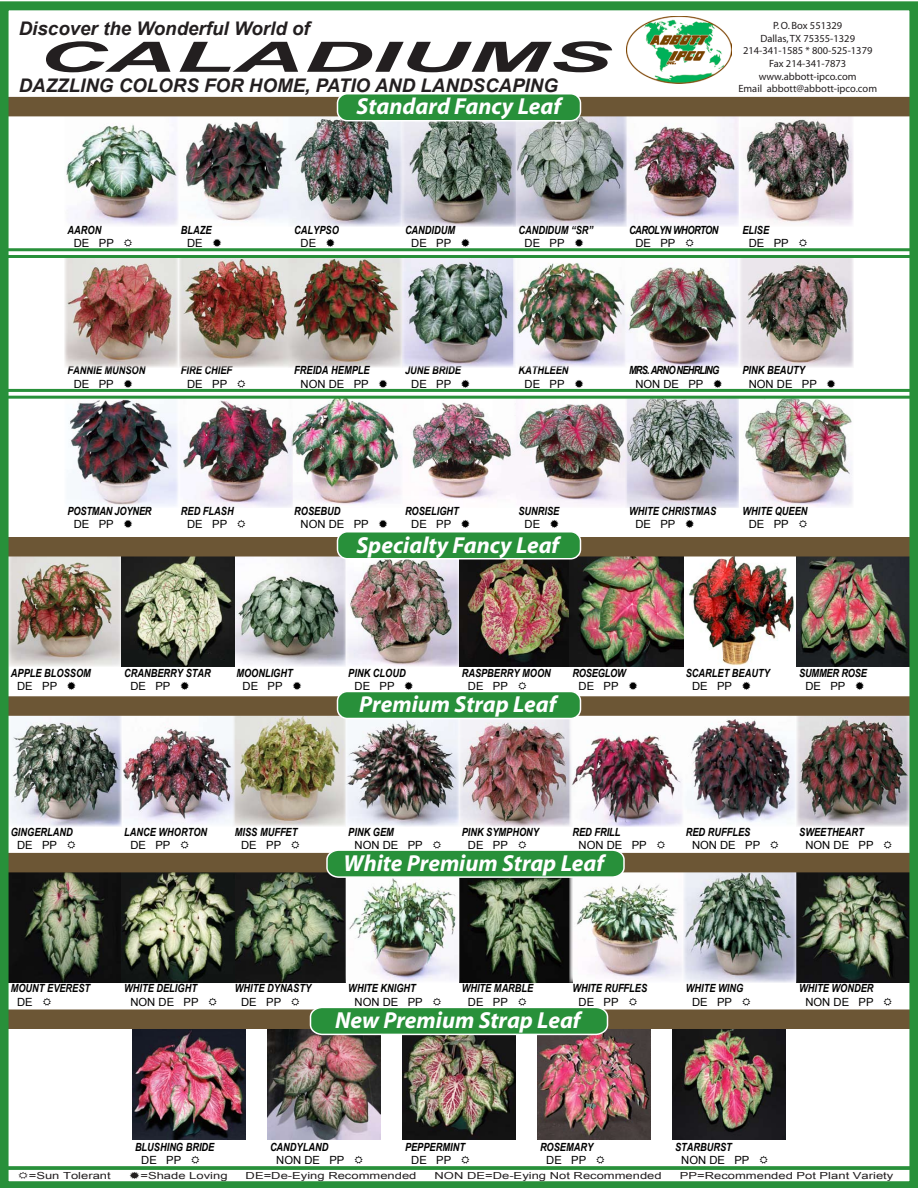
<style>
.page{position:relative;width:918px;height:1188px;background:#fff}
.page>*{position:absolute;margin:0;border:0;box-sizing:border-box;transform-origin:0 0}
.t1{font:italic 700 41.85px "Arial";color:#231f20;scale:2.29 1}
.t2{font:italic 700 23.25px "Myriad";color:#fff}
.t3{font:italic 700 18.75px "Arial";color:#231f20}
.t4{font:italic 700 11.25px "Arial Narrow";color:#000}
.t5{font:11.25px "Arial";color:#000}
.t6{font:italic 700 11.25px "Arial Narrow";letter-spacing:-.07em;color:#000}
.t7{font:italic 700 11.25px "Arial Narrow";letter-spacing:-.045em;color:#000}
.t8{font:10.5px/12.6px "Myriad";color:#231f20;text-align:center}
.t9{font:9.75px "Arial";color:#231f20;scale:1.33 1}
.t10{font:700 9.75px "Myriad";color:#fff}
</style>
<div class="page">
<img style="left:0;top:1px;width:918px;height:1155px">
<img style="left:626px;top:16px;width:106px;height:68px">
<svg style="left:293px;top:682px;width:8px;height:8px"></svg>
<svg style="left:0;top:239px;width:918px;height:19px"></svg>
<svg style="left:67px;top:682px;width:9px;height:8px"></svg>
<svg style="left:405px;top:682px;width:8px;height:8px"></svg>
<svg style="left:237px;top:520px;width:8px;height:8px"></svg>
<svg style="left:462px;top:520px;width:8px;height:8px"></svg>
<svg style="left:551px;top:520px;width:8px;height:8px"></svg>
<svg style="left:799px;top:520px;width:8px;height:8px"></svg>
<svg style="left:124px;top:520px;width:8px;height:8px"></svg>
<svg style="left:379px;top:520px;width:8px;height:8px"></svg>
<svg style="left:686px;top:520px;width:8px;height:8px"></svg>
<svg style="left:742px;top:682px;width:9px;height:8px"></svg>
<svg style="left:0;top:841px;width:918px;height:38px"></svg>
<svg style="left:0;top:379px;width:918px;height:20px"></svg>
<svg style="left:181px;top:682px;width:8px;height:8px"></svg>
<svg style="left:518px;top:682px;width:8px;height:8px"></svg>
<svg style="left:629px;top:682px;width:8px;height:8px"></svg>
<svg style="left:856px;top:682px;width:8px;height:8px"></svg>
<svg style="left:0;top:1156px;width:918px;height:32px"></svg>
<svg style="left:0;top:998px;width:918px;height:38px"></svg>
<h3 class="t3" style="left:19px;top:17px;width:292px">Discover the Wonderful World of</h3>
<h1 class="t1" style="left:37px;top:30px;width:252px">CALADIUMS</h1>
<h3 class="t3" style="left:19px;top:74px;width:541px">DAZZLING COLORS FOR HOME, PATIO AND LANDSCAPING</h3>
<h2 class="t2" style="left:357px;top:94px;width:206px">Standard Fancy Leaf</h2>
<p class="t8" style="left:738px;top:20px;width:140px">P. O. Box 551329<br>Dallas, TX 75355-1329<br>214-341-1585 * 800-525-1379<br>Fax 214-341-7873 www.abbott-ipco.com<br>Email abbott@abbott-ipco.com</p>
<p class="t4" style="left:68px;top:221px;width:35px">AARON</p>
<p class="t5" style="left:74px;top:236px;width:42px">DE PP</p>
<p class="t4" style="left:181px;top:221px;width:32px">BLAZE</p>
<p class="t5" style="left:187px;top:236px;width:17px">DE</p>
<p class="t4" style="left:294px;top:221px;width:46px">CALYPSO</p>
<p class="t5" style="left:301px;top:236px;width:17px">DE</p>
<p class="t4" style="left:405px;top:221px;width:52px">CANDIDUM</p>
<p class="t5" style="left:411px;top:236px;width:42px">DE PP</p>
<p class="t4" style="left:518px;top:221px;width:76px">CANDIDUM “SR”</p>
<p class="t5" style="left:525px;top:236px;width:42px">DE PP</p>
<p class="t7" style="left:629px;top:221px;width:91px">CAROLYN WHORTON</p>
<p class="t5" style="left:635px;top:236px;width:42px">DE PP</p>
<p class="t4" style="left:743px;top:221px;width:28px">ELISE</p>
<p class="t5" style="left:749px;top:236px;width:42px">DE PP</p>
<p class="t4" style="left:68px;top:362px;width:79px">FANNIE MUNSON</p>
<p class="t5" style="left:74px;top:376px;width:42px">DE PP</p>
<p class="t4" style="left:181px;top:362px;width:53px">FIRE CHIEF</p>
<p class="t5" style="left:187px;top:376px;width:42px">DE PP</p>
<p class="t4" style="left:68px;top:502px;width:86px">POSTMAN JOYNER</p>
<p class="t5" style="left:74px;top:517px;width:42px">DE PP</p>
<p class="t4" style="left:181px;top:502px;width:54px">RED FLASH</p>
<p class="t5" style="left:187px;top:517px;width:42px">DE PP</p>
<p class="t4" style="left:294px;top:362px;width:77px">FREIDA HEMPLE</p>
<p class="t5" style="left:301px;top:376px;width:70px">NON DE PP</p>
<p class="t4" style="left:405px;top:362px;width:57px">JUNE BRIDE</p>
<p class="t5" style="left:411px;top:376px;width:42px">DE PP</p>
<p class="t4" style="left:518px;top:362px;width:52px">KATHLEEN</p>
<p class="t5" style="left:525px;top:376px;width:42px">DE PP</p>
<p class="t6" style="left:629px;top:362px;width:92px">MRS. ARNO NEHRLING</p>
<p class="t5" style="left:635px;top:376px;width:70px">NON DE PP</p>
<p class="t4" style="left:742px;top:362px;width:64px">PINK BEAUTY</p>
<p class="t5" style="left:749px;top:376px;width:70px">NON DE PP</p>
<p class="t4" style="left:294px;top:502px;width:48px">ROSEBUD</p>
<p class="t5" style="left:301px;top:517px;width:70px">NON DE PP</p>
<p class="t4" style="left:405px;top:502px;width:55px">ROSELIGHT</p>
<p class="t5" style="left:411px;top:517px;width:42px">DE PP</p>
<p class="t4" style="left:518px;top:502px;width:42px">SUNRISE</p>
<p class="t5" style="left:525px;top:517px;width:17px">DE</p>
<p class="t4" style="left:629px;top:502px;width:89px">WHITE CHRISTMAS</p>
<p class="t5" style="left:635px;top:517px;width:42px">DE PP</p>
<p class="t4" style="left:742px;top:502px;width:67px">WHITE QUEEN</p>
<p class="t5" style="left:749px;top:517px;width:42px">DE PP</p>
<h2 class="t2" style="left:356px;top:533px;width:204px">Specialty Fancy Leaf</h2>
<p class="t4" style="left:11px;top:664px;width:81px">APPLE BLOSSOM</p>
<p class="t5" style="left:17px;top:679px;width:42px">DE PP</p>
<p class="t4" style="left:124px;top:664px;width:88px">CRANBERRY STAR</p>
<p class="t5" style="left:130px;top:679px;width:42px">DE PP</p>
<p class="t4" style="left:236px;top:664px;width:58px">MOONLIGHT</p>
<p class="t5" style="left:243px;top:679px;width:42px">DE PP</p>
<p class="t4" style="left:348px;top:664px;width:59px">PINK CLOUD</p>
<p class="t5" style="left:355px;top:679px;width:42px">DE PP</p>
<p class="t4" style="left:462px;top:664px;width:91px">RASPBERRY MOON</p>
<p class="t5" style="left:468px;top:679px;width:42px">DE PP</p>
<h2 class="t2" style="left:359px;top:692px;width:199px">Premium Strap Leaf</h2>
<p class="t4" style="left:572px;top:664px;width:55px">ROSEGLOW</p>
<p class="t5" style="left:579px;top:679px;width:42px">DE PP</p>
<p class="t4" style="left:686px;top:664px;width:86px">SCARLET BEAUTY</p>
<p class="t5" style="left:692px;top:679px;width:42px">DE PP</p>
<p class="t4" style="left:799px;top:664px;width:69px">SUMMER ROSE</p>
<p class="t5" style="left:805px;top:679px;width:42px">DE PP</p>
<p class="t4" style="left:11px;top:823px;width:64px">GINGERLAND</p>
<p class="t5" style="left:17px;top:838px;width:42px">DE PP</p>
<p class="t4" style="left:11px;top:980px;width:81px">MOUNT EVEREST</p>
<p class="t5" style="left:17px;top:995px;width:17px">DE</p>
<p class="t4" style="left:124px;top:823px;width:85px">LANCE WHORTON</p>
<p class="t5" style="left:130px;top:838px;width:42px">DE PP</p>
<p class="t4" style="left:235px;top:823px;width:64px">MISS MUFFET</p>
<p class="t5" style="left:241px;top:838px;width:42px">DE PP</p>
<p class="t4" style="left:348px;top:823px;width:47px">PINK GEM</p>
<p class="t5" style="left:355px;top:838px;width:70px">NON DE PP</p>
<p class="t4" style="left:462px;top:823px;width:79px">PINK SYMPHONY</p>
<p class="t5" style="left:468px;top:838px;width:42px">DE PP</p>
<p class="t4" style="left:572px;top:823px;width:50px">RED FRILL</p>
<p class="t5" style="left:579px;top:838px;width:70px">NON DE PP</p>
<h2 class="t2" style="left:344px;top:851px;width:262px">White Premium Strap Leaf</h2>
<p class="t10" style="left:649px;top:897px;width:23px;rotate:-21deg">2008</p>
<p class="t4" style="left:686px;top:823px;width:66px">RED RUFFLES</p>
<p class="t5" style="left:692px;top:838px;width:70px">NON DE PP</p>
<p class="t4" style="left:124px;top:980px;width:74px">WHITE DELIGHT</p>
<p class="t5" style="left:130px;top:995px;width:70px">NON DE PP</p>
<p class="t4" style="left:235px;top:980px;width:78px">WHITE DYNASTY</p>
<p class="t5" style="left:241px;top:995px;width:42px">DE PP</p>
<p class="t4" style="left:348px;top:980px;width:69px">WHITE KNIGHT</p>
<p class="t5" style="left:355px;top:995px;width:70px">NON DE PP</p>
<p class="t4" style="left:462px;top:980px;width:73px">WHITE MARBLE</p>
<p class="t5" style="left:468px;top:995px;width:42px">DE PP</p>
<p class="t4" style="left:572px;top:980px;width:76px">WHITE RUFFLES</p>
<p class="t5" style="left:579px;top:995px;width:42px">DE PP</p>
<h2 class="t2" style="left:335px;top:1008px;width:247px">New Premium Strap Leaf</h2>
<p class="t4" style="left:686px;top:980px;width:59px">WHITE WING</p>
<p class="t5" style="left:692px;top:995px;width:42px">DE PP</p>
<p class="t4" style="left:799px;top:823px;width:66px">SWEETHEART</p>
<p class="t5" style="left:805px;top:838px;width:70px">NON DE PP</p>
<p class="t4" style="left:799px;top:980px;width:76px">WHITE WONDER</p>
<p class="t5" style="left:805px;top:995px;width:70px">NON DE PP</p>
<p class="t4" style="left:135px;top:1138px;width:81px">BLUSHING BRIDE</p>
<p class="t5" style="left:141px;top:1153px;width:42px">DE PP</p>
<p class="t4" style="left:270px;top:1138px;width:60px">CANDYLAND</p>
<p class="t5" style="left:276px;top:1153px;width:70px">NON DE PP</p>
<p class="t4" style="left:405px;top:1138px;width:61px">PEPPERMINT</p>
<p class="t5" style="left:411px;top:1153px;width:42px">DE PP</p>
<p class="t4" style="left:540px;top:1138px;width:55px">ROSEMARY</p>
<p class="t5" style="left:546px;top:1153px;width:42px">DE PP</p>
<p class="t4" style="left:675px;top:1138px;width:58px">STARBURST</p>
<p class="t5" style="left:681px;top:1153px;width:70px">NON DE PP</p>
<p class="t9" style="left:29px;top:1170px;width:63px">=Sun Tolerant</p>
<p class="t9" style="left:140px;top:1170px;width:67px">=Shade Loving</p>
<p class="t9" style="left:246px;top:1170px;width:130px">DE=De-Eying Recommended</p>
<p class="t9" style="left:435px;top:1170px;width:172px">NON DE=De-Eying Not Recommended</p>
<p class="t9" style="left:680px;top:1170px;width:162px">PP=Recommended Pot Plant Variety</p>
</div>
